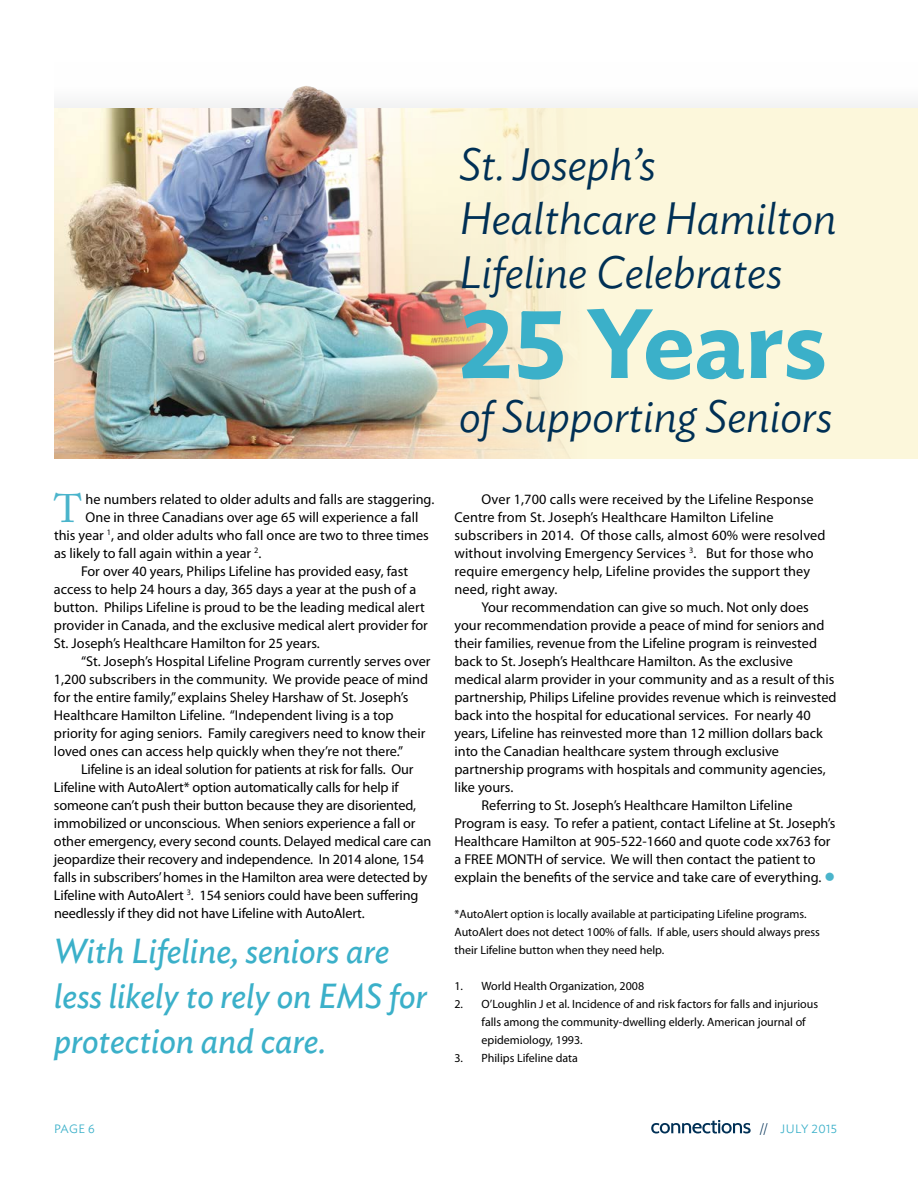
<style>
.page{position:relative;width:918px;height:1188px;background:#fff}
.page>*{position:absolute;margin:0;border:0;box-sizing:border-box;transform-origin:0 0}
.t1{font:600 97.5px "Ideal Sans";color:#3bb0c9}
.t2{font:italic 300 45px/54px "Ideal Sans";color:#003055}
.t3{font:39.6px "Adobe Caslon Pro";color:#4ab4cb}
.t4{font:italic 34.5px/45px "Ideal Sans";color:#3bb0c9}
.t5{font:14.25px/18px "Myriad Pro";color:#000}
.t6{font:12px/18px "Myriad Pro";color:#000}
.t7{font:300 12px "Ideal Sans";letter-spacing:.025em;color:#3bb0c9}
.s1{color:#4ab4cb}
.s2{color:#003055}
</style>
<div class="page">
<svg style="left:651px;top:1120px;width:100px;height:13px"></svg>
<div style="left:54px;top:108px;width:864px;height:351px;background:#fcf7db"></div>
<img style="left:54px;top:108px;width:516px;height:351px">
<img style="left:283px;top:86px;width:63px;height:31px">
<h3 class="t3" style="left:54px;top:485px;width:29px">T</h3>
<p class="t5" style="left:86px;top:490px;width:350px">he numbers related to older adults and falls are staggering.</p>
<p class="t5" style="left:86px;top:508px;width:334px">One in three Canadians over age 65 will experience a fall</p>
<p class="t5" style="left:54px;top:526px;width:376px">this year <sup>1</sup>, and older adults who fall once are two to three times</p>
<p class="t5" style="left:54px;top:544px;width:209px">as likely to fall again within a year <sup>2</sup>.</p>
<p class="t5" style="left:81px;top:562px;width:329px">For over 40 years, Philips Lifeline has provided easy, fast</p>
<p class="t5" style="left:54px;top:580px;width:364px">access to help 24 hours a day, 365 days a year at the push of a</p>
<p class="t5" style="left:54px;top:598px;width:372px">button. Philips Lifeline is proud to be the leading medical alert</p>
<p class="t5" style="left:54px;top:616px;width:375px">provider in Canada, and the exclusive medical alert provider for</p>
<p class="t5" style="left:54px;top:634px;width:267px">St. Joseph’s Healthcare Hamilton for 25 years.</p>
<p class="t5" style="left:81px;top:652px;width:351px">“St. Joseph’s Hospital Lifeline Program currently serves over</p>
<p class="t5" style="left:54px;top:670px;width:376px">1,200 subscribers in the community. We provide peace of mind</p>
<p class="t5" style="left:54px;top:688px;width:356px">for the entire family,” explains Sheley Harshaw of St. Joseph’s</p>
<p class="t5" style="left:54px;top:706px;width:341px">Healthcare Hamilton Lifeline. “Independent living is a top</p>
<p class="t5" style="left:54px;top:724px;width:373px">priority for aging seniors. Family caregivers need to know their</p>
<p class="t5" style="left:54px;top:742px;width:351px">loved ones can access help quickly when they’re not there.”</p>
<p class="t5" style="left:81px;top:760px;width:334px">Lifeline is an ideal solution for patients at risk for falls. Our</p>
<p class="t5" style="left:54px;top:778px;width:346px">Lifeline with AutoAlert* option automatically calls for help if</p>
<p class="t5" style="left:54px;top:796px;width:364px">someone can’t push their button because they are disoriented,</p>
<p class="t5" style="left:54px;top:814px;width:363px">immobilized or unconscious. When seniors experience a fall or</p>
<p class="t5" style="left:54px;top:832px;width:379px">other emergency, every second counts. Delayed medical care can</p>
<p class="t5" style="left:54px;top:850px;width:371px">jeopardize their recovery and independence. In 2014 alone, 154</p>
<p class="t5" style="left:54px;top:868px;width:375px">falls in subscribers’ homes in the Hamilton area were detected by</p>
<p class="t5" style="left:54px;top:886px;width:366px">Lifeline with AutoAlert <sup>3</sup>. 154 seniors could have been suffering</p>
<p class="t5" style="left:54px;top:904px;width:312px">needlessly if they did not have Lifeline with AutoAlert.</p>
<h3 class="t4" style="left:54px;top:926px;width:374px">With Lifeline, seniors are less likely to rely on EMS for protection and care.</h3>
<h2 class="t2" style="left:459px;top:133px;width:379px">St. Joseph’s<br>Healthcare Hamilton<br>Lifeline Celebrates</h2>
<h1 class="t1" style="left:459px;top:267px;width:369px">25 Years</h1>
<h2 class="t2" style="left:459px;top:385px;width:375px">of Supporting Seniors</h2>
<p class="t5" style="left:454px;top:490px;width:373px;text-indent:27px">Over 1,700 calls were received by the Lifeline Response Centre from St. Joseph’s Healthcare Hamilton Lifeline subscribers in 2014. Of those calls, almost 60% were resolved without involving Emergency Services <sup>3</sup>. But for those who require emergency help, Lifeline provides the support they need, right away.</p>
<p class="t5" style="left:481px;top:598px;width:329px">Your recommendation can give so much. Not only does</p>
<p class="t5" style="left:454px;top:616px;width:372px">your recommendation provide a peace of mind for seniors and</p>
<p class="t5" style="left:454px;top:634px;width:364px">their families, revenue from the Lifeline program is reinvested</p>
<p class="t5" style="left:454px;top:652px;width:340px">back to St. Joseph’s Healthcare Hamilton. As the exclusive</p>
<p class="t5" style="left:454px;top:670px;width:382px">medical alarm provider in your community and as a result of this</p>
<p class="t5" style="left:454px;top:688px;width:384px">partnership, Philips Lifeline provides revenue which is reinvested</p>
<p class="t5" style="left:454px;top:706px;width:358px">back into the hospital for educational services. For nearly 40</p>
<p class="t5" style="left:454px;top:724px;width:370px">years, Lifeline has reinvested more than 12 million dollars back</p>
<p class="t5" style="left:454px;top:742px;width:326px">into the Canadian healthcare system through exclusive</p>
<p class="t5" style="left:454px;top:760px;width:373px">partnership programs with hospitals and community agencies,</p>
<p class="t5" style="left:454px;top:778px;width:60px">like yours.</p>
<p class="t5" style="left:481px;top:796px;width:313px">Referring to St. Joseph’s Healthcare Hamilton Lifeline</p>
<p class="t5" style="left:454px;top:814px;width:382px">Program is easy. To refer a patient, contact Lifeline at St. Joseph’s</p>
<p class="t5" style="left:454px;top:832px;width:378px">Healthcare Hamilton at 905-522-1660 and quote code xx763 for</p>
<p class="t5" style="left:454px;top:850px;width:363px">a FREE MONTH of service. We will then contact the patient to</p>
<p class="t5" style="left:454px;top:868px;width:382px">explain the benefits of the service and take care of everything. <span class="s1">●</span></p>
<p class="t6" style="left:454px;top:905px;width:367px">*AutoAlert option is locally available at participating Lifeline programs.<br>AutoAlert does not detect 100% of falls. If able, users should always press their Lifeline button when they need help.</p>
<p class="t6" style="left:454px;top:977px;width:191px">1. World Health Organization, 2008</p>
<p class="t6" style="left:482px;top:995px;width:338px;text-indent:-27px">2. O’Loughlin J et al. Incidence of and risk factors for falls and injurious falls among the community-dwelling elderly. American journal of epidemiology, 1993.</p>
<p class="t6" style="left:454px;top:1049px;width:125px">3. Philips Lifeline data</p>
<p class="t7" style="left:54px;top:1120px;width:42px">PAGE 6</p>
<p class="t7" style="left:760px;top:1120px;width:78px"><span class="s2">//</span> JULY 2015</p>
</div>
